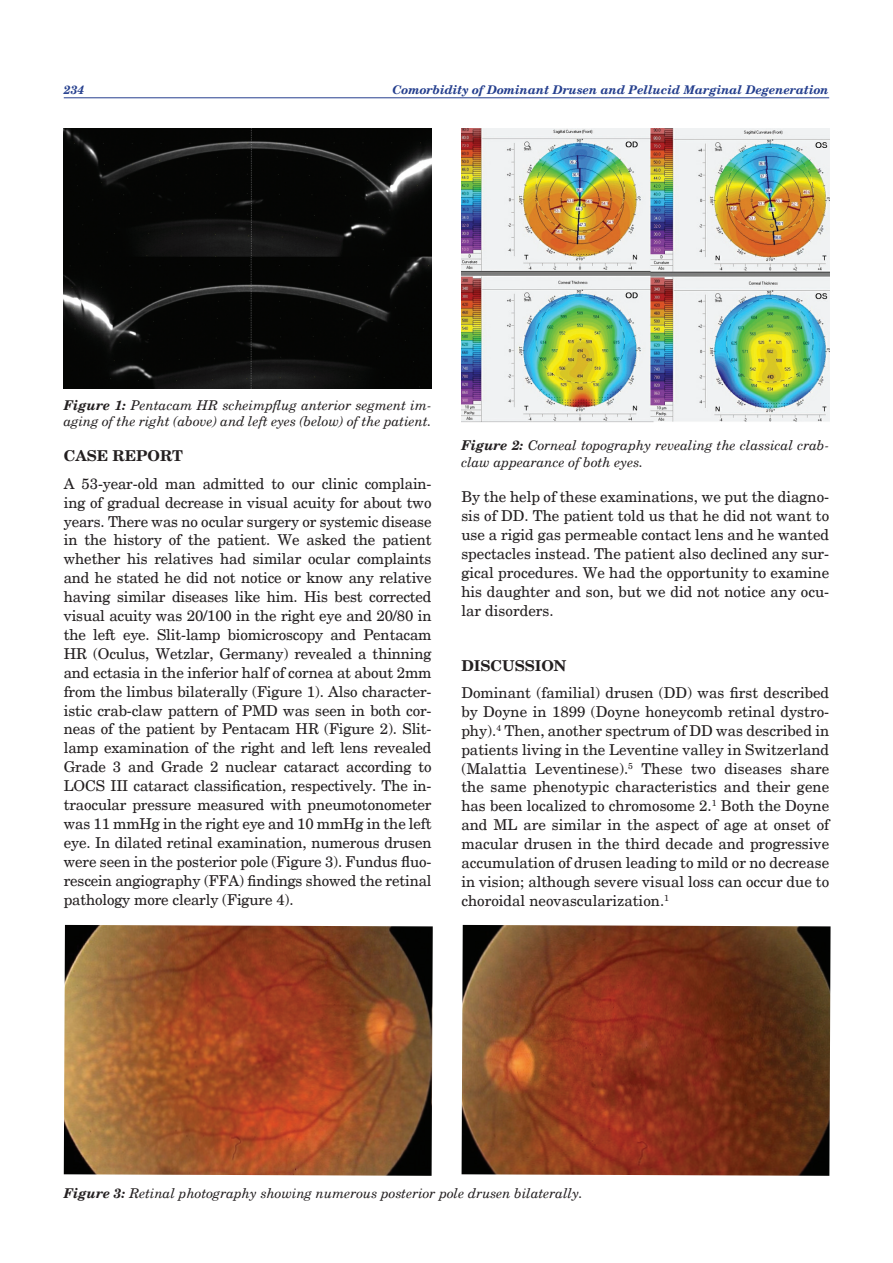
<style>
.page{position:relative;width:893px;height:1263px;background:#fff}
.page>*{position:absolute;margin:0;border:0;box-sizing:border-box;transform-origin:0 0}
.t1{font:15px/18.9px "New Century Schlbk";color:#231f20;text-align:justify}
.t2{font:700 15px "New Century Schlbk";color:#231f20}
.t3{font:italic 13.5px/16.5px "New Century Schlbk";color:#231f20}
.t4{font:italic 700 12px "New Century Schlbk";color:#253f8e}
.s1{font-weight:700}
</style>
<div class="page">
<hr style="left:64px;top:97px;width:765px;height:1px;background:#253f8e">
<img style="left:64px;top:129px;width:368px;height:259px">
<img style="left:64px;top:925px;width:369px;height:251px">
<img style="left:462px;top:925px;width:368px;height:251px">
<img style="left:461px;top:129px;width:368px;height:294px">
<p class="t4" style="left:64px;top:82px;width:22px">234</p>
<p class="t4" style="left:392px;top:82px;width:438px">Comorbidity of Dominant Drusen and Pellucid Marginal Degeneration</p>
<p class="t3" style="left:64px;top:397px;width:369px"><span class="s1">Figure 1:</span> Pentacam HR scheimpflug anterior segment im&shy;aging of the right (above) and left eyes (below) of the patient.</p>
<p class="t2" style="left:64px;top:446px;width:121px">CASE REPORT</p>
<p class="t1" style="left:64px;top:474px;width:369px">A 53-year-old man admitted to our clinic complain&shy;ing of gradual decrease in visual acuity for about two years. There was no ocular surgery or systemic disease in the history of the patient. We asked the patient whether his relatives had similar ocular complaints and he stated he did not notice or know any relative having similar diseases like him. His best corrected visual acuity was 20/100 in the right eye and 20/80 in the left eye. Slit-lamp biomicroscopy and Pentacam HR (Oculus, Wetzlar, Germany) revealed a thinning and ectasia in the inferior half of cornea at about 2mm from the limbus bilaterally (Figure 1). Also character&shy;istic crab-claw pattern of PMD was seen in both cor&shy;neas of the patient by Pentacam HR (Figure 2). Slit&shy;lamp examination of the right and left lens revealed Grade 3 and Grade 2 nuclear cataract according to LOCS III cataract classification, respectively. The in&shy;traocular pressure measured with pneumotonometer was 11 mmHg in the right eye and 10 mmHg in the left eye. In dilated retinal examination, numerous drusen were seen in the posterior pole (Figure 3). Fundus fluo&shy;rescein angiography (FFA) findings showed the retinal pathology more clearly (Figure 4).</p>
<p class="t3" style="left:461px;top:437px;width:369px"><span class="s1">Figure 2:</span> Corneal topography revealing the classical crab&shy;claw appearance of both eyes.</p>
<p class="t1" style="left:461px;top:488px;width:369px">By the help of these examinations, we put the diagno&shy;sis of DD. The patient told us that he did not want to use a rigid gas permeable contact lens and he wanted spectacles instead. The patient also declined any sur&shy;gical procedures. We had the opportunity to examine his daughter and son, but we did not notice any ocu&shy;lar disorders.</p>
<p class="t2" style="left:461px;top:656px;width:106px">DISCUSSION</p>
<p class="t1" style="left:461px;top:683px;width:369px">Dominant (familial) drusen (DD) was first described by Doyne in 1899 (Doyne honeycomb retinal dystro&shy;phy).<sup>4</sup> Then, another spectrum of DD was described in patients living in the Leventine valley in Switzerland (Malattia Leventinese).<sup>5</sup> These two diseases share the same phenotypic characteristics and their gene has been localized to chromosome 2.<sup>1</sup> Both the Doyne and ML are similar in the aspect of age at onset of macular drusen in the third decade and progressive accumulation of drusen leading to mild or no decrease in vision; although severe visual loss can occur due to choroidal neovascularization.<sup>1</sup></p>
<p class="t3" style="left:64px;top:1185px;width:521px"><span class="s1">Figure 3:</span> Retinal photography showing numerous posterior pole drusen bilaterally.</p>
</div>
